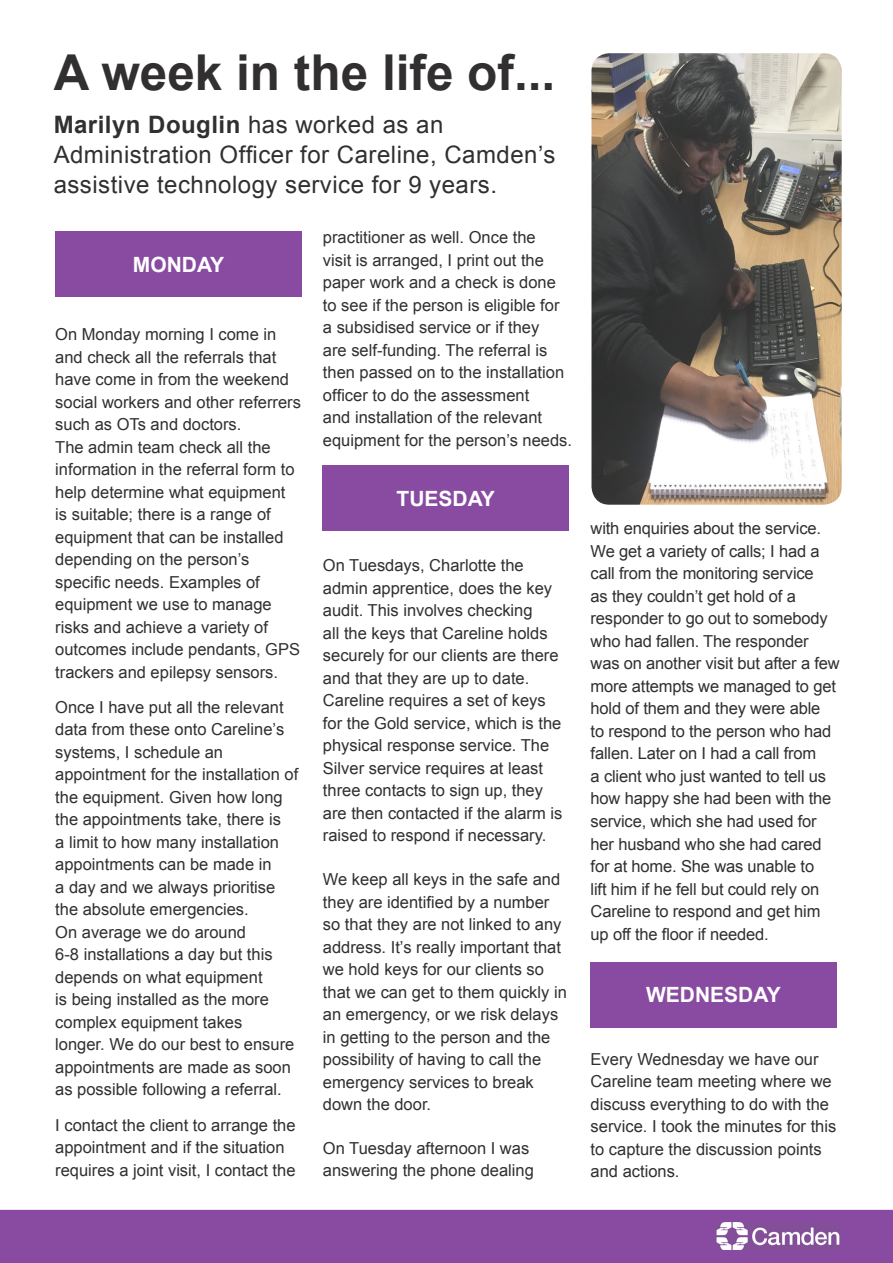
<style>
.page{position:relative;width:893px;height:1263px;background:#fff}
.page>*{position:absolute;margin:0;border:0;box-sizing:border-box;transform-origin:0 0}
.ARTICLE_HEADING{font:700 49.5px "Arial";color:#312f30}
.BYLINE{font:24px/30px "Arial";letter-spacing:.02em;color:#312f30}
.DAYS_OF_THE_WEEK{font:700 21px "Arial";color:#fff}
.BODY_TEXT{font:16.5px/22.5px "Arial";color:#312f30}
.s1{font-weight:700}
</style>
<div class="page">
<div style="left:0;top:1210px;width:893px;height:53px;background:#884ba1"></div>
<img style="left:716px;top:1222px;width:123px;height:27px">
<img style="left:591px;top:53px;width:251px;height:452px">
<div style="left:55px;top:232px;width:246px;height:65px;background:#884ba1"></div>
<div style="left:322px;top:466px;width:247px;height:65px;background:#884ba1"></div>
<div style="left:590px;top:962px;width:246px;height:65px;background:#884ba1"></div>
<p class="ARTICLE_HEADING" style="left:54px;top:40px;width:503px">A week in the life of...</p>
<p class="BYLINE" style="left:54px;top:110px;width:503px"><span class="s1">Marilyn Douglin</span> has worked as an<br>Administration Officer for Careline, Camden’s assistive technology service for 9 years.</p>
<p class="DAYS_OF_THE_WEEK" style="left:133px;top:251px;width:93px">MONDAY</p>
<p class="BODY_TEXT" style="left:55px;top:323px;width:247px">On Monday morning I come in and check all the referrals that have come in from the weekend social workers and other referrers such as OTs and doctors.<br>The admin team check all the information in the referral form to help determine what equipment is suitable; there is a range of equipment that can be installed depending on the person’s specific needs. Examples of equipment we use to manage risks and achieve a variety of outcomes include pendants, GPS trackers and epilepsy sensors.</p>
<p class="BODY_TEXT" style="left:55px;top:696px;width:245px">Once I have put all the relevant data from these onto Careline’s systems, I schedule an appointment for the installation of the equipment. Given how long the appointments take, there is<br>a limit to how many installation appointments can be made in<br>a day and we always prioritise the absolute emergencies.<br>On average we do around<br>6-8 installations a day but this depends on what equipment<br>is being installed as the more complex equipment takes<br>longer. We do our best to ensure appointments are made as soon as possible following a referral.</p>
<p class="BODY_TEXT" style="left:55px;top:1114px;width:242px">I contact the client to arrange the appointment and if the situation requires a joint visit, I contact the</p>
<p class="BODY_TEXT" style="left:323px;top:227px;width:251px">practitioner as well. Once the<br>visit is arranged, I print out the paper work and a check is done to see if the person is eligible for a subsidised service or if they<br>are self-funding. The referral is then passed on to the installation officer to do the assessment<br>and installation of the relevant equipment for the person’s needs.</p>
<p class="DAYS_OF_THE_WEEK" style="left:396px;top:485px;width:100px">TUESDAY</p>
<p class="BODY_TEXT" style="left:323px;top:554px;width:241px">On Tuesdays, Charlotte the admin apprentice, does the key audit. This involves checking<br>all the keys that Careline holds securely for our clients are there and that they are up to date.<br>Careline requires a set of keys for the Gold service, which is the physical response service. The<br>Silver service requires at least three contacts to sign up, they are then contacted if the alarm is raised to respond if necessary.</p>
<p class="BODY_TEXT" style="left:323px;top:868px;width:245px">We keep all keys in the safe and they are identified by a number so that they are not linked to any address. It’s really important that we hold keys for our clients so that we can get to them quickly in an emergency, or we risk delays in getting to the person and the possibility of having to call the emergency services to break down the door.</p>
<p class="BODY_TEXT" style="left:323px;top:1137px;width:212px">On Tuesday afternoon I was answering the phone dealing</p>
<p class="BODY_TEXT" style="left:591px;top:518px;width:251px">with enquiries about the service.<br>We get a variety of calls; I had a call from the monitoring service<br>as they couldn’t get hold of a responder to go out to somebody who had fallen. The responder was on another visit but after a few more attempts we managed to get hold of them and they were able<br>to respond to the person who had fallen. Later on I had a call from<br>a client who just wanted to tell us how happy she had been with the service, which she had used for her husband who she had cared for at home. She was unable to<br>lift him if he fell but could rely on<br>Careline to respond and get him up off the floor if needed.</p>
<p class="DAYS_OF_THE_WEEK" style="left:646px;top:981px;width:136px">WEDNESDAY</p>
<p class="BODY_TEXT" style="left:591px;top:1048px;width:247px">Every Wednesday we have our<br>Careline team meeting where we discuss everything to do with the service. I took the minutes for this to capture the discussion points and actions.</p>
</div>
